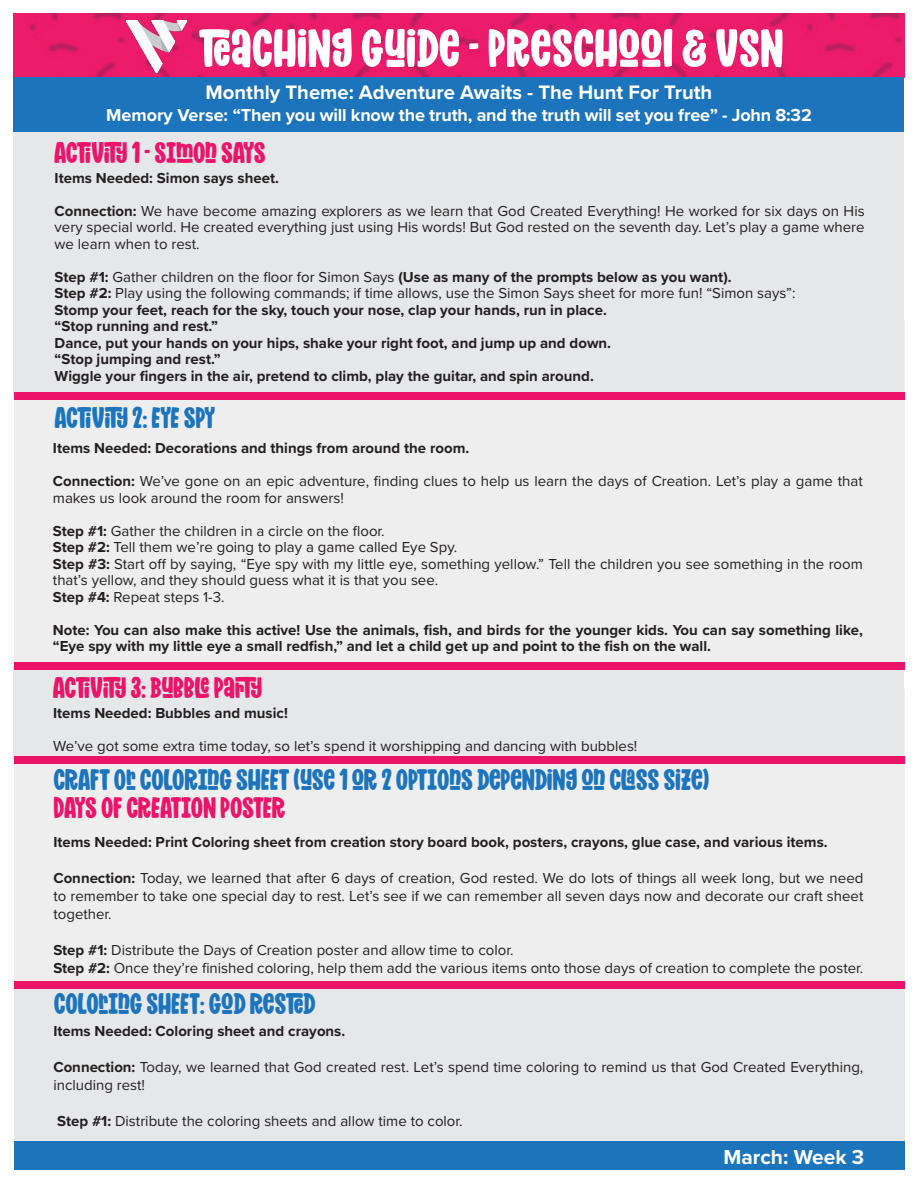
<style>
.page{position:relative;width:918px;height:1188px;background:#fff}
.page>*{position:absolute;margin:0;border:0;box-sizing:border-box;transform-origin:0 0}
.t1{font:54px "Mighty Mountain";color:#fff}
.t2{font:30px "Mighty Mountain";letter-spacing:-.01em;color:#1c75bc}
.t3{font:30px "Mighty Mountain";letter-spacing:-.01em;color:#ed1369}
.t4{font:700 21px "Proxima Nova";color:#fff}
.t5{font:700 20.25px "Proxima Nova";color:#fff}
.t6{font:700 18px "Proxima Nova";letter-spacing:-.01em;color:#fff}
.t7{font:15px/16.5px "Proxima Nova";color:#231f20}
.t8{font:700 15px/16.5px "Proxima Nova";color:#231f20}
.s1{font-weight:700}
.s2{font-weight:400}
</style>
<div class="page">
<div style="left:14px;top:985px;width:891px;height:157px;background:#e6e7e9"></div>
<div style="left:14px;top:690px;width:891px;height:295px;background:#eeeeef"></div>
<div style="left:14px;top:320px;width:891px;height:346px;background:#eeeeef"></div>
<div style="left:14px;top:666px;width:890px;height:94px;background:#e6e7e9"></div>
<img style="left:14px;top:14px;width:891px;height:63px">
<div style="left:14px;top:77px;width:890px;height:56px;background:#1c75bc"></div>
<div style="left:14px;top:133px;width:890px;height:263px;background:#e6e7e9"></div>
<div style="left:14px;top:1142px;width:891px;height:28px;background:#1c75bc"></div>
<img style="left:124px;top:14px;width:64px;height:63px">
<div style="left:14px;top:756px;width:891px;height:8px;background:#ed1369"></div>
<div style="left:14px;top:981px;width:891px;height:8px;background:#ed1369"></div>
<div style="left:14px;top:392px;width:891px;height:8px;background:#ed1369"></div>
<div style="left:14px;top:662px;width:891px;height:8px;background:#ed1369"></div>
<p class="t1" style="left:198px;top:11px;width:587px">TEACHING GUIDE - PRESCHOOL &amp; VSN</p>
<p class="t5" style="left:206px;top:77px;width:508px">Monthly Theme: Adventure Awaits - The Hunt For Truth</p>
<p class="t6" style="left:106px;top:102px;width:707px">Memory Verse: “Then you will know the truth, and the truth will set you free” - John 8:32</p>
<p class="t3" style="left:54px;top:132px;width:213px">ACTIVITY 1 - SIMON SAYS</p>
<p class="t8" style="left:55px;top:169px;width:226px">Items Needed: Simon says sheet.</p>
<p class="t7" style="left:55px;top:202px;width:812px;text-align:justify"><span class="s1">Connection:</span> We have become amazing explorers as we learn that God Created Everything! He worked for six days on His very special world. He created everything just using His words! But God rested on the seventh day. Let’s play a game where we learn when to rest.</p>
<p class="t8" style="left:55px;top:268px;width:679px">Step #1: <span class="s2">Gather children on the floor for Simon Says</span> (Use as many of the prompts below as you want).</p>
<p class="t7" style="left:55px;top:284px;width:742px"><span class="s1">Step #2:</span> Play using the following commands; if time allows, use the Simon Says sheet for more fun! “Simon says”:</p>
<p class="t8" style="left:55px;top:301px;width:554px">Stomp your feet, reach for the sky, touch your nose, clap your hands, run in place.</p>
<p class="t8" style="left:55px;top:318px;width:165px">“Stop running and rest.”</p>
<p class="t8" style="left:55px;top:334px;width:558px">Dance, put your hands on your hips, shake your right foot, and jump up and down.</p>
<p class="t8" style="left:55px;top:351px;width:168px">“Stop jumping and rest.”</p>
<p class="t8" style="left:55px;top:367px;width:541px">Wiggle your fingers in the air, pretend to climb, play the guitar, and spin around.</p>
<p class="t2" style="left:54px;top:397px;width:162px">ACTIVITY 2: EYE SPY</p>
<p class="t8" style="left:53px;top:440px;width:418px">Items Needed: Decorations and things from around the room.</p>
<p class="t7" style="left:53px;top:472px;width:811px"><span class="s1">Connection:</span> We’ve gone on an epic adventure, finding clues to help us learn the days of Creation. Let’s play a game that makes us look around the room for answers!</p>
<p class="t7" style="left:53px;top:522px;width:333px"><span class="s1">Step #1:</span> Gather the children in a circle on the floor.</p>
<p class="t7" style="left:53px;top:538px;width:406px"><span class="s1">Step #2:</span> Tell them we’re going to play a game called Eye Spy.</p>
<p class="t7" style="left:53px;top:555px;width:811px"><span class="s1">Step #3:</span> Start off by saying, “Eye spy with my little eye, something yellow.” Tell the children you see something in the room that’s yellow, and they should guess what it is that you see.</p>
<p class="t7" style="left:53px;top:588px;width:173px"><span class="s1">Step #4:</span> Repeat steps 1-3.</p>
<p class="t8" style="left:53px;top:621px;width:811px">Note: You can also make this active! Use the animals, fish, and birds for the younger kids. You can say something like, “Eye spy with my little eye a small redfish,” and let a child get up and point to the fish on the wall.</p>
<p class="t3" style="left:53px;top:667px;width:211px">ACTIVITY 3: BUBBLE PARTY</p>
<p class="t8" style="left:53px;top:704px;width:236px">Items Needed: Bubbles and music!</p>
<p class="t7" style="left:53px;top:737px;width:586px">We’ve got some extra time today, so let’s spend it worshipping and dancing with bubbles!</p>
<p class="t2" style="left:53px;top:759px;width:658px">CRAFT OR COLORING SHEET (USE 1 OR 2 OPTIONS DEPENDING ON CLASS SIZE)</p>
<p class="t3" style="left:53px;top:787px;width:234px">DAYS OF CREATION POSTER</p>
<p class="t8" style="left:53px;top:833px;width:776px">Items Needed: Print Coloring sheet from creation story board book, posters, crayons, glue case, and various items.</p>
<p class="t7" style="left:53px;top:868px;width:812px;line-height:18px;text-align:justify"><span class="s1">Connection:</span> Today, we learned that after 6 days of creation, God rested. We do lots of things all week long, but we need to remember to take one special day to rest. Let’s see if we can remember all seven days now and decorate our craft sheet together.</p>
<p class="t7" style="left:53px;top:941px;width:462px"><span class="s1">Step #1:</span> Distribute the Days of Creation poster and allow time to color.</p>
<p class="t7" style="left:53px;top:959px;width:812px"><span class="s1">Step #2:</span> Once they’re finished coloring, help them add the various items onto those days of creation to complete the poster.</p>
<p class="t2" style="left:54px;top:983px;width:263px">COLORING SHEET: GOD RESTED</p>
<p class="t8" style="left:53px;top:1022px;width:293px">Items Needed: Coloring sheet and crayons.</p>
<p class="t7" style="left:53px;top:1057px;width:812px;line-height:18px"><span class="s1">Connection:</span> Today, we learned that God created rest. Let’s spend time coloring to remind us that God Created Everything, including rest!</p>
<p class="t7" style="left:57px;top:1112px;width:407px"><span class="s1">Step #1:</span> Distribute the coloring sheets and allow time to color.</p>
<p class="t4" style="left:723px;top:1141px;width:142px">March: Week 3</p>
</div>
